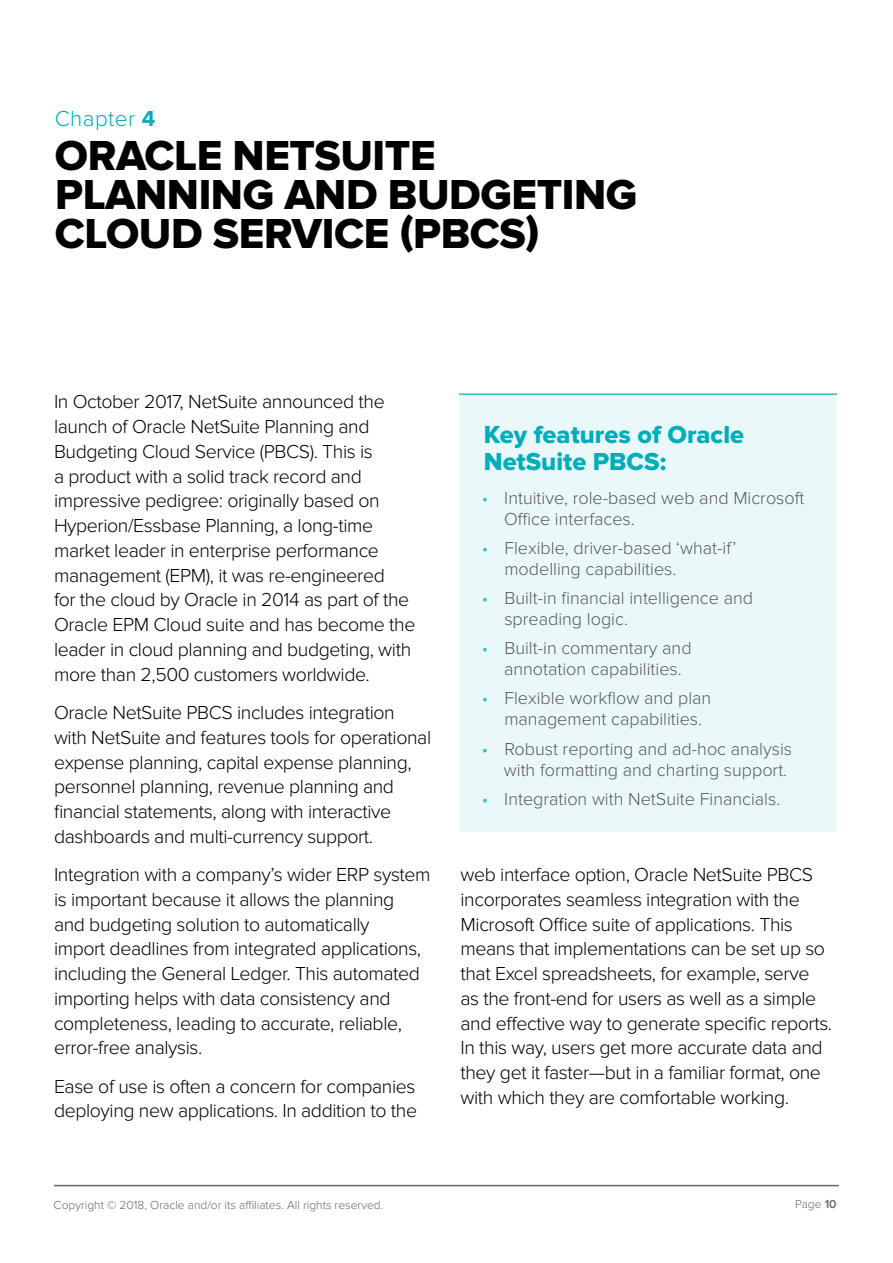
<style>
.page{position:relative;width:893px;height:1263px;background:#fff}
.page>*{position:absolute;margin:0;border:0;box-sizing:border-box;transform-origin:0 0}
.Chapter-H1{font:43.5px/39px "Proxima Nova Extrabld";letter-spacing:-.01em;color:#000}
.t1{font:25.5px/27.6px "Proxima Nova Extrabld";color:#00adbb}
.chapter{font:300 22.5px "Proxima Nova";letter-spacing:.02em;color:#00adbb}
.Body{font:300 19.5px/24.8px "Proxima Nova";letter-spacing:-.02em;color:#000}
.t2{font:300 18px/21px "Proxima Nova";color:#58595b}
.t3{font:300 12px "Proxima Nova";color:#666}
.s1{font-weight:700}
.s2{color:#33bdc9}
.s3{font-weight:600}
</style>
<div class="page">
<hr style="left:54px;top:1185px;width:785px;height:1px;background:#666">
<div style="left:459px;top:394px;width:378px;height:438px;background:#ebf8f9"></div>
<hr style="left:459px;top:393px;width:378px;height:2px;background:#33bdc9">
<p class="chapter" style="left:55px;top:105px;width:102px">Chapter <span class="s1">4</span></p>
<p class="Chapter-H1" style="left:55px;top:137px;width:584px">ORACLE NETSUITE<br>PLANNING AND BUDGETING<br>CLOUD SERVICE (PBCS)</p>
<p class="Body" style="left:54px;top:390px;width:363px">In October 2017, NetSuite announced the launch of Oracle NetSuite Planning and Budgeting Cloud Service (PBCS). This is<br>a product with a solid track record and impressive pedigree: originally based on Hyperion/Essbase Planning, a long-time market leader in enterprise performance management (EPM), it was re-engineered<br>for the cloud by Oracle in 2014 as part of the Oracle EPM Cloud suite and has become the leader in cloud planning and budgeting, with more than 2,500 customers worldwide.</p>
<p class="Body" style="left:54px;top:700px;width:379px">Oracle NetSuite PBCS includes integration with NetSuite and features tools for operational expense planning, capital expense planning, personnel planning, revenue planning and financial statements, along with interactive dashboards and multi-currency support.</p>
<p class="Body" style="left:54px;top:862px;width:378px">Integration with a company’s wider ERP system is important because it allows the planning<br>and budgeting solution to automatically<br>import deadlines from integrated applications, including the General Ledger. This automated importing helps with data consistency and completeness, leading to accurate, reliable, error-free analysis.</p>
<p class="Body" style="left:54px;top:1074px;width:365px">Ease of use is often a concern for companies deploying new applications. In addition to the</p>
<p class="t1" style="left:484px;top:421px;width:262px">Key features of Oracle<br>NetSuite PBCS:</p>
<p class="t2" style="left:504px;top:488px;width:302px;text-indent:-22px"><span class="s2">•</span> Intuitive, role-based web and Microsoft<br>Office interfaces.</p>
<p class="t2" style="left:504px;top:538px;width:234px;text-indent:-23px"><span class="s2">•</span> Flexible, driver-based ‘what-if’ modelling capabilities.</p>
<p class="t2" style="left:504px;top:588px;width:250px;text-indent:-23px"><span class="s2">•</span> Built-in financial intelligence and spreading logic.</p>
<p class="t2" style="left:504px;top:638px;width:189px;text-indent:-22px"><span class="s2">•</span> Built-in commentary and annotation capabilities.</p>
<p class="t2" style="left:504px;top:688px;width:208px;text-indent:-23px"><span class="s2">•</span> Flexible workflow and plan management capabilities.</p>
<p class="t2" style="left:482px;top:738px;width:312px;text-align:right"><span class="s2">•</span> Robust reporting and ad-hoc analysis with formatting and charting support.</p>
<p class="t2" style="left:482px;top:788px;width:300px"><span class="s2">•</span> Integration with NetSuite Financials.</p>
<p class="Body" style="left:460px;top:862px;width:373px">web interface option, Oracle NetSuite PBCS incorporates seamless integration with the Microsoft Office suite of applications. This means that implementations can be set up so that Excel spreadsheets, for example, serve as the front-end for users as well as a simple and effective way to generate specific reports.<br>In this way, users get more accurate data and they get it faster—but in a familiar format, one with which they are comfortable working.</p>
<p class="t3" style="left:54px;top:1198px;width:331px">Copyright © 2018, Oracle and/or its affiliates. All rights reserved.</p>
<p class="t3" style="left:795px;top:1197px;width:43px">Page <span class="s3">10</span></p>
</div>
